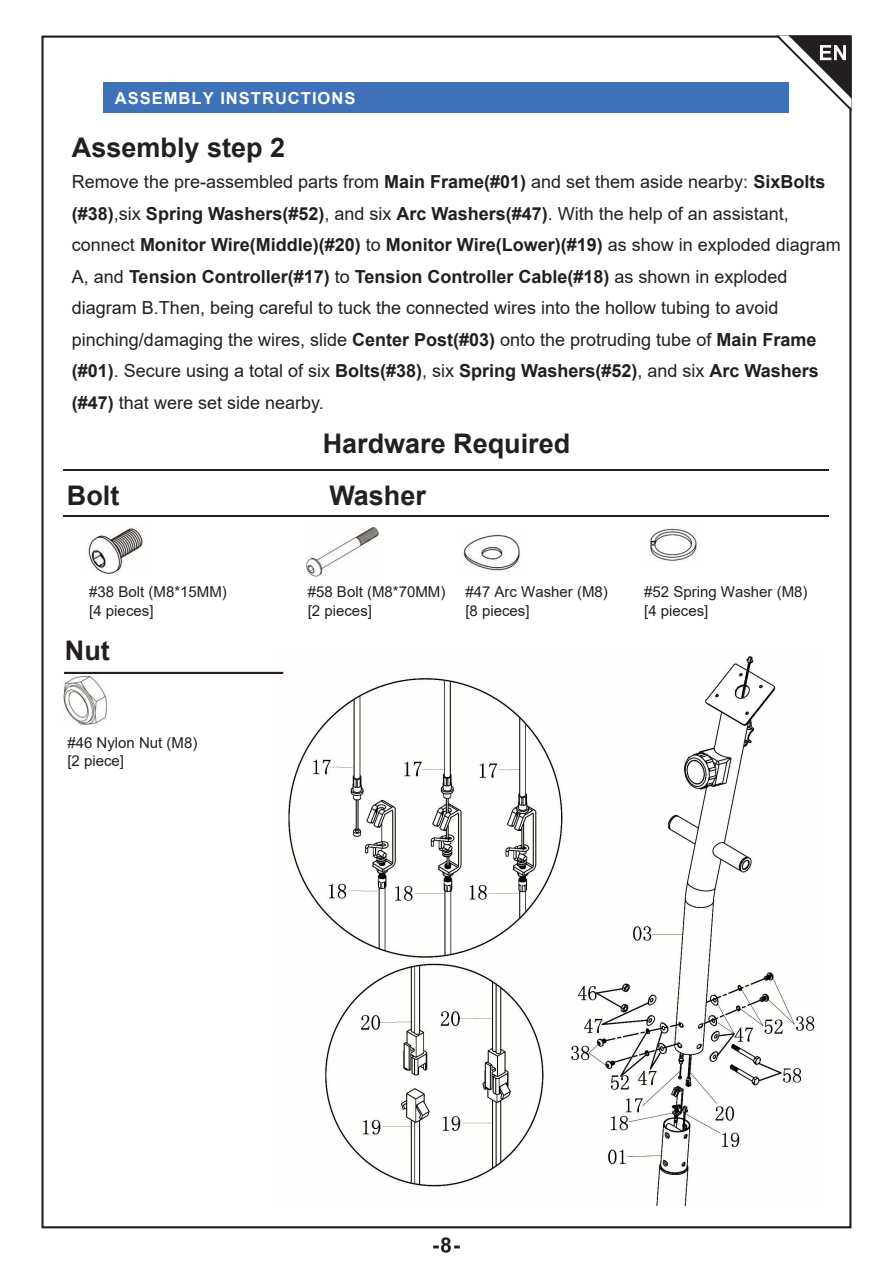
<style>
.page{position:relative;width:893px;height:1263px;background:#fff}
.page>*{position:absolute;margin:0;border:0;box-sizing:border-box;transform-origin:0 0}
.t1{font:700 27px "Arial";color:#231f20}
.t2{font:18px/31.5px "Arial";color:#231f20}
.t3{font:700 16.5px "Arial";letter-spacing:.06em;color:#fff}
.t4{font:15px/18.6px "Arial";color:#231f20}
.s1{font-weight:700}
</style>
<div class="page">
<img style="left:272px;top:656px;width:543px;height:549px">
<div style="left:103px;top:82px;width:686px;height:31px;background:#4072b9"></div>
<hr style="left:64px;top:469px;width:765px;height:2px;background:#231f20">
<img style="left:88px;top:527px;width:56px;height:47px">
<img style="left:306px;top:527px;width:72px;height:49px">
<img style="left:463px;top:532px;width:57px;height:39px">
<img style="left:650px;top:528px;width:47px;height:34px">
<hr style="left:64px;top:516px;width:765px;height:1px;background:#231f20">
<hr style="left:64px;top:672px;width:219px;height:2px;background:#231f20">
<img style="left:64px;top:676px;width:43px;height:49px">
<svg style="left:433px;top:1237px;width:27px;height:16px"></svg>
<svg style="left:775px;top:35px;width:77px;height:79px"></svg>
<p class="t3" style="left:115px;top:86px;width:242px">ASSEMBLY INSTRUCTIONS</p>
<h1 class="t1" style="left:72px;top:128px;width:215px">Assembly step 2</h1>
<p class="t2" style="left:72px;top:166px;width:770px">Remove the pre-assembled parts from <span class="s1">Main Frame(#01)</span> and set them aside nearby: <span class="s1">SixBolts (#38)</span>,six <span class="s1">Spring Washers(#52)</span>, and six <span class="s1">Arc Washers(#47)</span>. With the help of an assistant, connect <span class="s1">Monitor Wire(Middle)(#20)</span> to <span class="s1">Monitor Wire(Lower)(#19)</span> as show in exploded diagram A, and <span class="s1">Tension Controller(#17)</span> to <span class="s1">Tension Controller Cable(#18)</span> as shown in exploded diagram B.Then, being careful to tuck the connected wires into the hollow tubing to avoid pinching/damaging the wires, slide <span class="s1">Center Post(#03)</span> onto the protruding tube of <span class="s1">Main Frame (#01)</span>. Secure using a total of six <span class="s1">Bolts(#38)</span>, six <span class="s1">Spring Washers(#52)</span>, and six <span class="s1">Arc Washers (#47)</span> that were set side nearby.</p>
<h1 class="t1" style="left:323px;top:425px;width:249px">Hardware Required</h1>
<h1 class="t1" style="left:67px;top:477px;width:54px">Bolt</h1>
<h1 class="t1" style="left:329px;top:477px;width:98px">Washer</h1>
<p class="t4" style="left:89px;top:582px;width:139px">#38 Bolt (M8*15MM) [4 pieces]</p>
<p class="t4" style="left:308px;top:582px;width:139px">#58 Bolt (M8*70MM) [2 pieces]</p>
<p class="t4" style="left:465px;top:582px;width:144px">#47 Arc Washer (M8) [8 pieces]</p>
<p class="t4" style="left:644px;top:582px;width:165px">#52 Spring Washer (M8) [4 pieces]</p>
<h1 class="t1" style="left:65px;top:631px;width:46px">Nut</h1>
<p class="t4" style="left:67px;top:733px;width:132px">#46 Nylon Nut (M8) [2 piece]</p>
</div>
